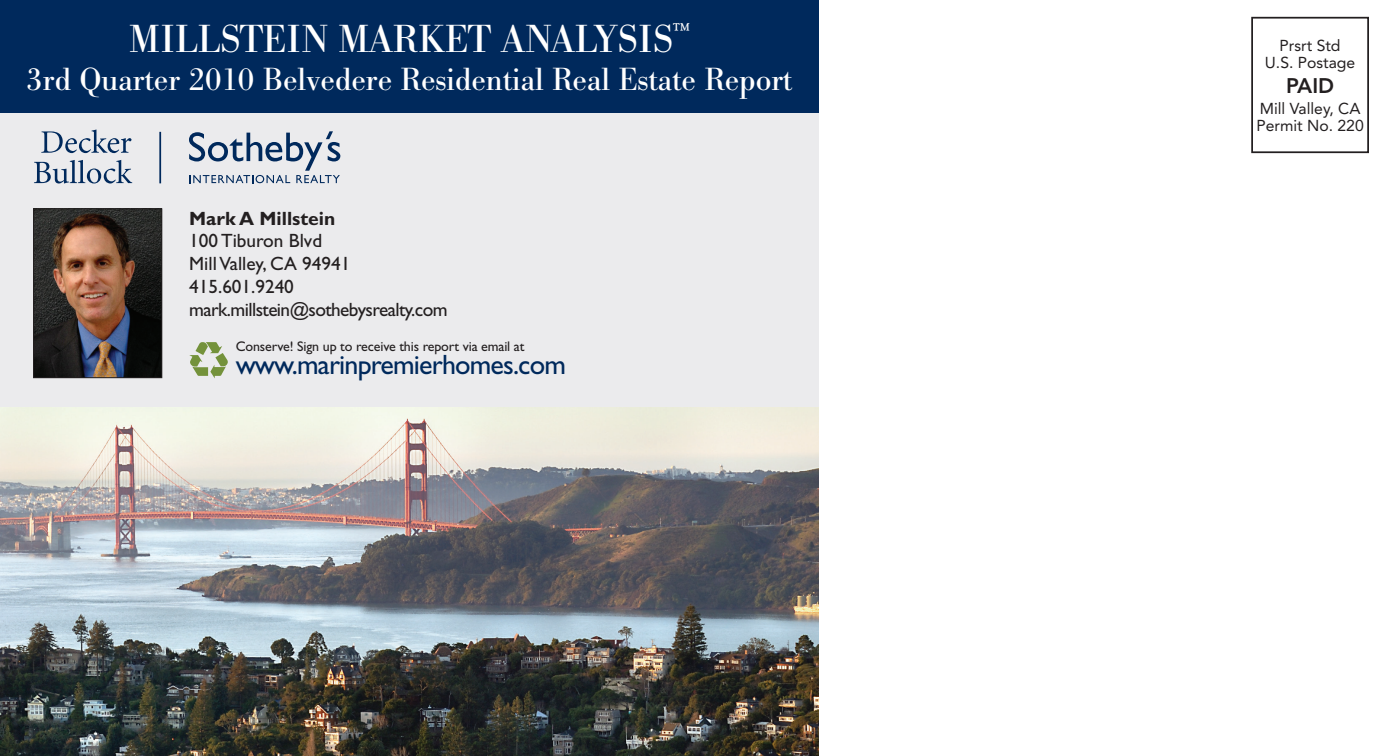
<style>
.page{position:relative;width:1386px;height:756px;background:#fff}
.page>*{position:absolute;margin:0;border:0;box-sizing:border-box;transform-origin:0 0}
.t1{font:38.5px "Bodoni BE";letter-spacing:.01em;color:#fff}
.t2{font:31.5px "Bodoni BE";color:#fff}
.t3{font:28px "Gill Sans";letter-spacing:-.03em;color:#00295c}
.t4{font:800 21px "Avenir";color:#231f20}
.t5{font:19.25px/22.8px "Gill Sans";letter-spacing:-.015em;color:#231f20}
.t6{font:700 19.25px "Gill Sans";color:#231f20}
.t7{font:15.75px/17.5px "Avenir";color:#231f20;text-align:center}
.t8{font:14px "Gill Sans";letter-spacing:-.01em;color:#231f20}
</style>
<div class="page">
<div style="left:1251px;top:17px;width:118px;height:136px;border:2px solid #231f20"></div>
<div style="left:0;top:0;width:819px;height:756px;background:#ebebed"></div>
<div style="left:0;top:0;width:819px;height:112px;background:#00295c"></div>
<svg style="left:189px;top:342px;width:39px;height:36px"></svg>
<hr style="left:159px;top:132px;width:2px;height:51px;background:#00295c">
<svg style="left:189px;top:131px;width:151px;height:52px"></svg>
<svg style="left:41px;top:130px;width:91px;height:23px"></svg>
<svg style="left:34px;top:160px;width:98px;height:24px"></svg>
<img style="left:35px;top:211px;width:125px;height:165px">
<div style="left:33px;top:209px;width:129px;height:169px;border:1px solid #231f20"></div>
<img style="left:0;top:407px;width:819px;height:349px">
<h1 class="t1" style="left:129px;top:17px;width:563px">Millstein Market Analysis<sup>™</sup></h1>
<h2 class="t2" style="left:27px;top:61px;width:767px">3rd Quarter 2010 Belvedere Residential Real Estate Report</h2>
<p class="t6" style="left:189px;top:207px;width:148px">Mark A Millstein</p>
<p class="t5" style="left:189px;top:230px;width:260px">100 Tiburon Blvd<br>Mill Valley, CA 94941<br>415.601.9240 mark.millstein@sothebysrealty.com</p>
<p class="t8" style="left:236px;top:338px;width:290px">Conserve! Sign up to receive this report via email at</p>
<h3 class="t3" style="left:236px;top:348px;width:332px">www.marinpremierhomes.com</h3>
<p class="t7" style="left:1265px;top:37px;width:92px">Prsrt Std<br>U.S. Postage</p>
<p class="t4" style="left:1286px;top:73px;width:50px">Paid</p>
<p class="t7" style="left:1256px;top:100px;width:109px;text-align:left">Mill Valley, CA<br>Permit No. 220</p>
</div>
